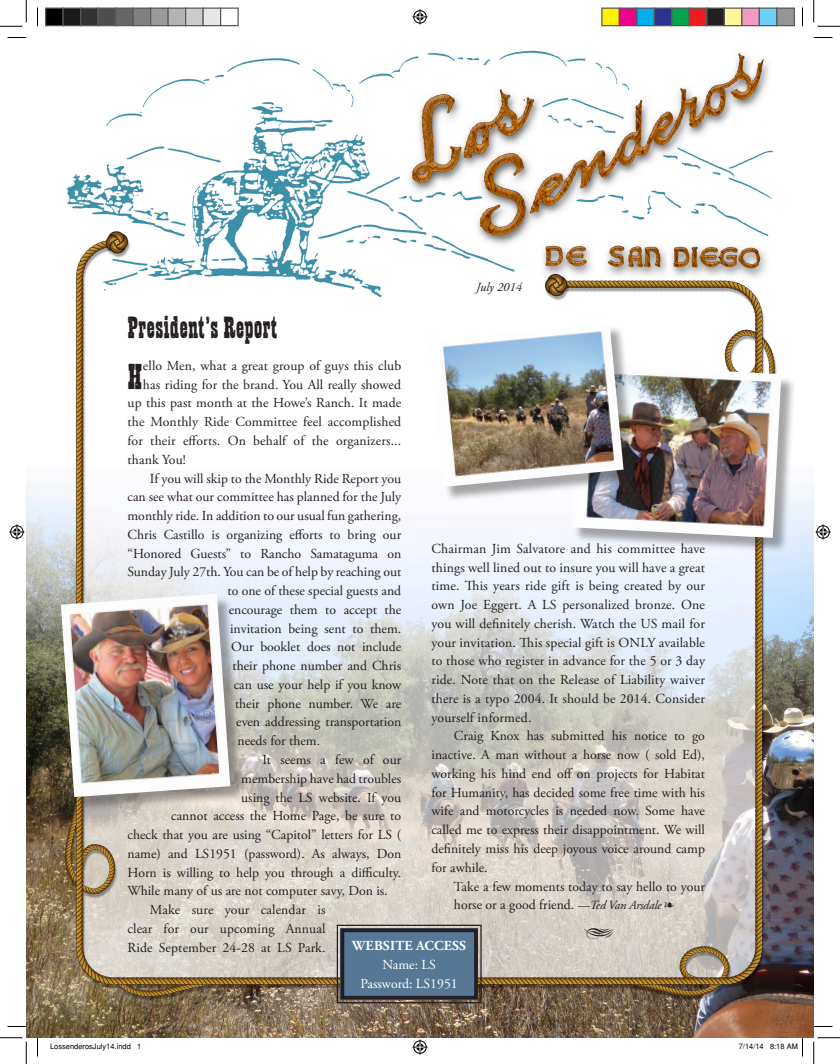
<style>
.page{position:relative;width:840px;height:1064px;background:#fff}
.page>*{position:absolute;margin:0;border:0;box-sizing:border-box;transform-origin:0 0}
.los_copy{font:38.38px "Wanted Std";color:#231f20}
.t1{font:32.5px "Wanted Std";color:#231f20}
.t2{font:30px "Woodtype Ornaments Std";color:#231f20}
.los_copy-2{font:13.75px/18.8px "Adobe Garamond Pro";color:#231f20;text-align:justify}
.los_copy-3{font:13.75px "Adobe Garamond Pro";color:#fff}
.los_copy-4{font:700 13.75px "Adobe Garamond Pro";letter-spacing:.015em;color:#fff}
.t3{font:italic 12.5px "Adobe Garamond Pro";color:#231f20}
.t4{font:7.5px "Helvetica";color:#000}
.s1{font-style:italic;font-size:12.5px}
</style>
<div class="page">
<img style="left:26px;top:26px;width:788px;height:1010px">
<svg style="left:336px;top:923px;width:146px;height:80px;background:#617a90"></svg>
<div style="left:340px;top:928px;width:138px;height:71px;border:4px solid #231f20"></div>
<div style="left:63px;top:596px;width:182px;height:216px;background:#231f20;opacity:.4"></div>
<img style="left:61px;top:593px;width:169px;height:203px">
<div style="left:574px;top:366px;width:223px;height:187px;background:#231f20;opacity:.4"></div>
<img style="left:571px;top:363px;width:210px;height:174px">
<div style="left:431px;top:325px;width:208px;height:177px;background:#231f20;opacity:.4"></div>
<img style="left:429px;top:323px;width:195px;height:164px">
<svg style="left:8px;top:37px;width:18px;height:1px"></svg>
<svg style="left:814px;top:37px;width:18px;height:1px"></svg>
<svg style="left:37px;top:8px;width:1px;height:18px"></svg>
<svg style="left:37px;top:1037px;width:1px;height:19px"></svg>
<svg style="left:802px;top:8px;width:1px;height:18px"></svg>
<svg style="left:0;top:0;width:27px;height:27px"></svg>
<svg style="left:0;top:1037px;width:27px;height:26px"></svg>
<svg style="left:814px;top:0;width:26px;height:27px"></svg>
<svg style="left:814px;top:1037px;width:26px;height:26px"></svg>
<svg style="left:412px;top:9px;width:16px;height:15px"></svg>
<svg style="left:412px;top:1039px;width:16px;height:15px"></svg>
<svg style="left:9px;top:524px;width:15px;height:15px"></svg>
<svg style="left:816px;top:524px;width:15px;height:15px"></svg>
<div style="left:46px;top:8px;width:17px;height:18px;background:#000"></div>
<div style="left:45px;top:8px;width:19px;height:18px;border:1px solid #595959"></div>
<div style="left:63px;top:8px;width:18px;height:18px;background:#1a1a1a"></div>
<div style="left:62px;top:8px;width:19px;height:18px;border:1px solid #595959"></div>
<div style="left:81px;top:8px;width:17px;height:18px;background:#333"></div>
<div style="left:80px;top:8px;width:19px;height:18px;border:1px solid #595959"></div>
<div style="left:98px;top:8px;width:18px;height:18px;background:#4d4d4d"></div>
<div style="left:98px;top:8px;width:18px;height:18px;border:1px solid #595959"></div>
<div style="left:116px;top:8px;width:17px;height:18px;background:#666"></div>
<div style="left:115px;top:8px;width:19px;height:18px;border:1px solid #595959"></div>
<div style="left:133px;top:8px;width:18px;height:18px;background:#808080"></div>
<div style="left:132px;top:8px;width:19px;height:18px;border:1px solid #595959"></div>
<div style="left:151px;top:8px;width:17px;height:18px;background:#999"></div>
<div style="left:150px;top:8px;width:19px;height:18px;border:1px solid #595959"></div>
<div style="left:168px;top:8px;width:18px;height:18px;background:#b3b3b3"></div>
<div style="left:168px;top:8px;width:18px;height:18px;border:1px solid #595959"></div>
<div style="left:186px;top:8px;width:17px;height:18px;background:#ccc"></div>
<div style="left:185px;top:8px;width:19px;height:18px;border:1px solid #595959"></div>
<div style="left:203px;top:8px;width:18px;height:18px;background:#e6e6e6"></div>
<div style="left:202px;top:8px;width:19px;height:18px;border:1px solid #595959"></div>
<div style="left:220px;top:8px;width:19px;height:18px;border:1px solid #595959"></div>
<div style="left:602px;top:8px;width:17px;height:18px;background:#fff101"></div>
<div style="left:601px;top:8px;width:19px;height:18px;border:1px solid #595959"></div>
<div style="left:619px;top:8px;width:18px;height:18px;background:#ed028c"></div>
<div style="left:619px;top:8px;width:19px;height:18px;border:1px solid #595959"></div>
<div style="left:637px;top:8px;width:17px;height:18px;background:#00aeef"></div>
<div style="left:636px;top:8px;width:19px;height:18px;border:1px solid #595959"></div>
<div style="left:654px;top:8px;width:18px;height:18px;background:#2e3092"></div>
<div style="left:654px;top:8px;width:18px;height:18px;border:1px solid #595959"></div>
<div style="left:672px;top:8px;width:17px;height:18px;background:#00a54f"></div>
<div style="left:671px;top:8px;width:19px;height:18px;border:1px solid #595959"></div>
<div style="left:689px;top:8px;width:18px;height:18px;background:#ee1d23"></div>
<div style="left:689px;top:8px;width:19px;height:18px;border:1px solid #595959"></div>
<div style="left:707px;top:8px;width:17px;height:18px;background:#231f20"></div>
<div style="left:706px;top:8px;width:19px;height:18px;border:1px solid #595959"></div>
<div style="left:724px;top:8px;width:18px;height:18px;background:#fff79a"></div>
<div style="left:724px;top:8px;width:18px;height:18px;border:1px solid #595959"></div>
<div style="left:742px;top:8px;width:17px;height:18px;background:#f499c2"></div>
<div style="left:741px;top:8px;width:19px;height:18px;border:1px solid #595959"></div>
<div style="left:759px;top:8px;width:18px;height:18px;background:#6bcff6"></div>
<div style="left:759px;top:8px;width:19px;height:18px;border:1px solid #595959"></div>
<div style="left:777px;top:8px;width:17px;height:18px;background:#939598"></div>
<div style="left:776px;top:8px;width:19px;height:18px;border:1px solid #595959"></div>
<svg style="left:770px;top:1037px;width:33px;height:19px"></svg>
<p class="t1" style="left:128px;top:309px;width:151px">President’s Report</p>
<p class="t3" style="left:476px;top:279px;width:47px">July 2014</p>
<p class="los_copy" style="left:128px;top:355px;width:17px">H</p>
<p class="los_copy-2" style="left:143px;top:356px;width:260px">ello Men, what a great group of guys this club</p>
<p class="los_copy-2" style="left:143px;top:375px;width:260px">has riding for the brand. You All really showed</p>
<p class="los_copy-2" style="left:128px;top:394px;width:275px">up this past month at the Howe’s Ranch. It made</p>
<p class="los_copy-2" style="left:128px;top:413px;width:275px">the Monthly Ride Committee feel accomplished</p>
<p class="los_copy-2" style="left:128px;top:431px;width:275px">for their efforts. On behalf of the organizers...</p>
<p class="los_copy-2" style="left:128px;top:450px;width:60px">thank You!</p>
<p class="los_copy-2" style="left:150px;top:469px;width:253px">If you will skip to the Monthly Ride Report you</p>
<p class="los_copy-2" style="left:128px;top:488px;width:275px">can see what our committee has planned for the July</p>
<p class="los_copy-2" style="left:128px;top:506px;width:275px">monthly ride. In addition to our usual fun gathering,</p>
<p class="los_copy-2" style="left:128px;top:525px;width:275px">Chris Castillo is organizing efforts to bring our</p>
<p class="los_copy-2" style="left:128px;top:544px;width:275px">“Honored Guests” to Rancho Samataguma on</p>
<p class="los_copy-2" style="left:128px;top:563px;width:275px">Sunday July 27th. You can be of help by reaching out</p>
<p class="los_copy-2" style="left:228px;top:581px;width:175px">to one of these special guests and</p>
<p class="los_copy-2" style="left:229px;top:600px;width:174px">encourage them to accept the</p>
<p class="los_copy-2" style="left:230px;top:619px;width:173px">invitation being sent to them.</p>
<p class="los_copy-2" style="left:231px;top:638px;width:171px">Our booklet does not include</p>
<p class="los_copy-2" style="left:232px;top:656px;width:170px">their phone number and Chris</p>
<p class="los_copy-2" style="left:234px;top:675px;width:169px">can use your help if you know</p>
<p class="los_copy-2" style="left:235px;top:694px;width:168px">their phone number. We are</p>
<p class="los_copy-2" style="left:236px;top:713px;width:167px">even addressing transportation</p>
<p class="los_copy-2" style="left:238px;top:731px;width:84px">needs for them.</p>
<p class="los_copy-2" style="left:262px;top:750px;width:140px">It seems a few of our</p>
<p class="los_copy-2" style="left:241px;top:769px;width:161px">membership have had troubles</p>
<p class="los_copy-2" style="left:241px;top:788px;width:162px">using the LS website. If you</p>
<p class="los_copy-2" style="left:171px;top:806px;width:231px">cannot access the Home Page, be sure to</p>
<p class="los_copy-2" style="left:128px;top:825px;width:275px">check that you are using “Capitol” letters for LS (</p>
<p class="los_copy-2" style="left:128px;top:844px;width:275px">name) and LS1951 (password). As always, Don</p>
<p class="los_copy-2" style="left:128px;top:863px;width:275px">Horn is willing to help you through a difficulty.</p>
<p class="los_copy-2" style="left:128px;top:881px;width:262px">While many of us are not computer savy, Don is.</p>
<p class="los_copy-2" style="left:128px;top:900px;width:200px;text-indent:22px">Make sure your calendar is clear for our upcoming Annual Ride September 24-28 at LS Park.</p>
<p class="los_copy-2" style="left:431px;top:539px;width:275px">Chairman Jim Salvatore and his committee have things well lined out to insure you will have a great time. This years ride gift is being created by our own Joe Eggert. A LS personalized bronze. One you will definitely cherish. Watch the US mail for your invitation. This special gift is ONLY available to those who register in advance for the 5 or 3 day ride. Note that on the Release of Liability waiver there is a typo 2004. It should be 2014. Consider yourself informed.</p>
<p class="los_copy-2" style="left:431px;top:727px;width:275px;text-indent:22px">Craig Knox has submitted his notice to go inactive. A man without a horse now ( sold Ed), working his hind end off on projects for Habitat for Humanity, has decided some free time with his wife and motorcycles is needed now. Some have called me to express their disappointment. We will definitely miss his deep joyous voice around camp for awhile.</p>
<p class="los_copy-2" style="left:454px;top:877px;width:253px">Take a few moments today to say hello to your horse or a good friend. <span class="s1">—Ted Van Arsdale</span> ❧</p>
<p class="los_copy-4" style="left:352px;top:937px;width:115px">WEBSITE ACCESS</p>
<p class="t2" style="left:584px;top:918px;width:30px">•</p>
<p class="los_copy-3" style="left:383px;top:956px;width:55px">Name: LS</p>
<p class="los_copy-3" style="left:361px;top:974px;width:99px">Password: LS1951</p>
<p class="t4" style="left:50px;top:1041px;width:93px">LossenderosJuly14.indd 1</p>
<p class="t4" style="left:739px;top:1041px;width:61px">7/14/14 8:18 AM</p>
</div>
